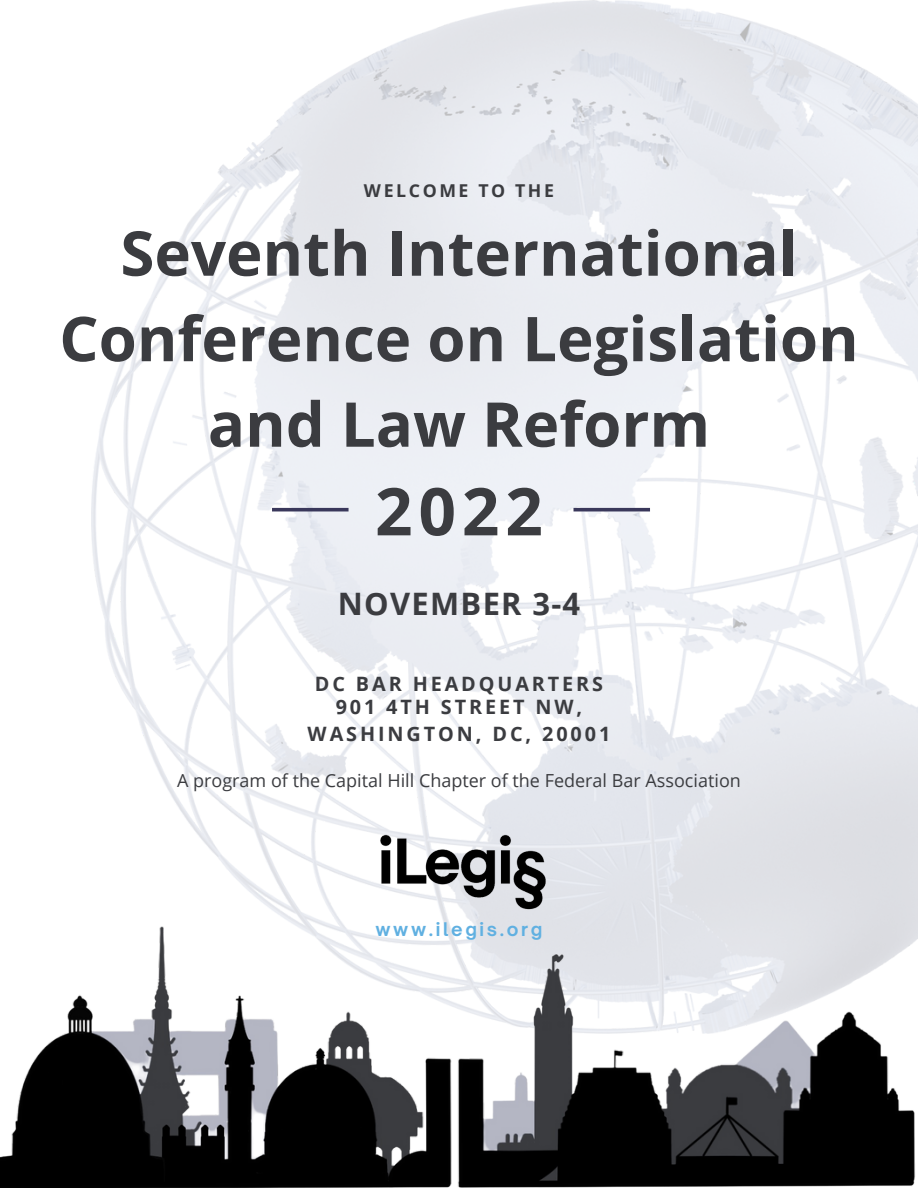
<style>
.page{position:relative;width:918px;height:1188px;background:#fff}
.page>*{position:absolute;margin:0;border:0;box-sizing:border-box;transform-origin:0 0}
.t1{font:700 65.85px "Open Sans";color:#3b3c40}
.t2{font:700 61.8px/85.5px "Open Sans";color:#3b3c40;text-align:center}
.t3{font:700 30.9px "Open Sans";letter-spacing:.045em;color:#3b3c40}
.t4{font:700 19.8px/23.2px "Open Sans";letter-spacing:.145em;color:#3b3c40;text-align:center}
.t5{font:18px "Open Sans";color:#3b3c40}
.t6{font:700 18px "Open Sauce One";letter-spacing:.145em;color:#60b0e1}
.t7{font:700 17.7px "Open Sans";letter-spacing:.145em;color:#3b3c40}
</style>
<div class="page">
<img style="left:92px;top:0;width:826px;height:791px">
<hr style="left:272px;top:508px;width:77px;height:3px;background:#3a385b">
<hr style="left:574px;top:508px;width:76px;height:3px;background:#3a385b">
<img style="left:0;top:791px;width:918px;height:397px">
<img style="left:332px;top:780px;width:254px;height:197px">
<p class="t7" style="left:364px;top:178px;width:192px">WELCOME TO THE</p>
<h2 class="t2" style="left:59px;top:209px;width:801px">Seventh International<br>Conference on Legislation and Law Reform</h2>
<h1 class="t1" style="left:375px;top:465px;width:169px">2022</h1>
<h3 class="t3" style="left:338px;top:582px;width:244px">NOVEMBER 3-4</h3>
<p class="t4" style="left:315px;top:672px;width:290px">DC BAR HEADQUARTERS<br>901 4TH STREET NW,</p>
<p class="t4" style="left:308px;top:722px;width:304px">WASHINGTON, DC, 20001</p>
<p class="t5" style="left:177px;top:767px;width:565px">A program of the Capital Hill Chapter of the Federal Bar Association</p>
<p class="t6" style="left:375px;top:918px;width:169px">www.ilegis.org</p>
</div>
